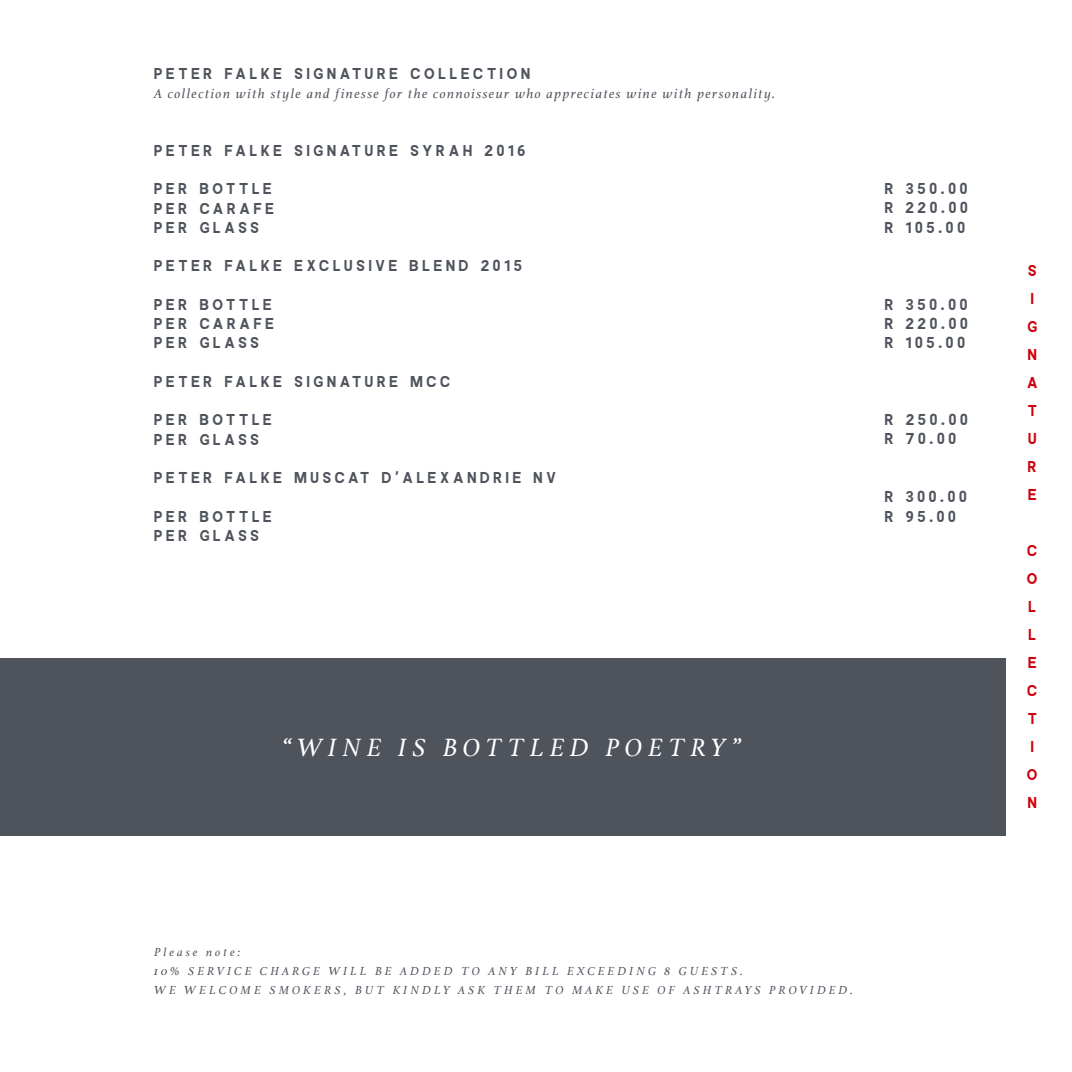
<style>
.page{position:relative;width:1072px;height:1072px;background:#fff}
.page>*{position:absolute;margin:0;border:0;box-sizing:border-box;transform-origin:0 0}
.t1{font:italic 26.25px "Athelas";letter-spacing:.21em;color:#fff}
.t2{font:15.75px "ALISEO Regular";letter-spacing:.24em;color:#4e535c}
.t3{font:15.75px "ALISEO Regular";color:#cd010d}
.t4{font:italic 14px "Athelas";letter-spacing:.1em;color:#4e535c}
.t5{font:italic 12.25px "Athelas";letter-spacing:.24em;color:#4e535c}
</style>
<div class="page">
<div style="left:0;top:658px;width:1005px;height:178px;background:#4e535c"></div>
<p class="t2" style="left:154px;top:64px;width:377px">PETER FALKE SIGNATURE COLLECTION</p>
<p class="t4" style="left:154px;top:82px;width:622px">A collection with style and finesse for the connoisseur who appreciates wine with personality.</p>
<p class="t2" style="left:154px;top:141px;width:372px">PETER FALKE SIGNATURE SYRAH 2016</p>
<p class="t2" style="left:154px;top:180px;width:119px">PER BOTTLE</p>
<p class="t2" style="left:154px;top:199px;width:121px">PER CARAFE</p>
<p class="t2" style="left:154px;top:218px;width:106px">PER GLASS</p>
<p class="t2" style="left:154px;top:257px;width:369px">PETER FALKE EXCLUSIVE BLEND 2015</p>
<p class="t2" style="left:154px;top:295px;width:119px">PER BOTTLE</p>
<p class="t2" style="left:154px;top:315px;width:121px">PER CARAFE</p>
<p class="t2" style="left:154px;top:334px;width:106px">PER GLASS</p>
<p class="t2" style="left:154px;top:372px;width:297px">PETER FALKE SIGNATURE MCC</p>
<p class="t2" style="left:154px;top:411px;width:119px">PER BOTTLE</p>
<p class="t2" style="left:154px;top:430px;width:106px">PER GLASS</p>
<p class="t2" style="left:154px;top:469px;width:403px">PETER FALKE MUSCAT D'ALEXANDRIE NV</p>
<p class="t2" style="left:154px;top:507px;width:119px">PER BOTTLE</p>
<p class="t2" style="left:154px;top:526px;width:106px">PER GLASS</p>
<p class="t2" style="left:884px;top:180px;width:84px">R 350.00</p>
<p class="t2" style="left:884px;top:199px;width:85px">R 220.00</p>
<p class="t2" style="left:884px;top:218px;width:82px">R 105.00</p>
<p class="t2" style="left:884px;top:295px;width:84px">R 350.00</p>
<p class="t2" style="left:884px;top:314px;width:85px">R 220.00</p>
<p class="t2" style="left:884px;top:334px;width:82px">R 105.00</p>
<p class="t2" style="left:884px;top:411px;width:85px">R 250.00</p>
<p class="t2" style="left:884px;top:430px;width:73px">R 70.00</p>
<p class="t2" style="left:884px;top:488px;width:84px">R 300.00</p>
<p class="t2" style="left:884px;top:507px;width:73px">R 95.00</p>
<p class="t1" style="left:282px;top:727px;width:460px">“WINE IS BOTTLED POETRY”</p>
<p class="t5" style="left:154px;top:942px;width:87px">Please note:</p>
<p class="t5" style="left:154px;top:961px;width:590px">10% SERVICE CHARGE WILL BE ADDED TO ANY BILL EXCEEDING 8 GUESTS.</p>
<p class="t5" style="left:154px;top:980px;width:700px">WE WELCOME SMOKERS, BUT KINDLY ASK THEM TO MAKE USE OF ASHTRAYS PROVIDED.</p>
<p class="t3" style="left:1028px;top:261px;width:10px">S</p>
<p class="t3" style="left:1030px;top:289px;width:5px">I</p>
<p class="t3" style="left:1027px;top:317px;width:11px">G</p>
<p class="t3" style="left:1027px;top:345px;width:10px">N</p>
<p class="t3" style="left:1027px;top:373px;width:12px">A</p>
<p class="t3" style="left:1027px;top:401px;width:11px">T</p>
<p class="t3" style="left:1028px;top:429px;width:10px">U</p>
<p class="t3" style="left:1027px;top:457px;width:10px">R</p>
<p class="t3" style="left:1028px;top:485px;width:10px">E</p>
<p class="t3" style="left:1027px;top:541px;width:11px">C</p>
<p class="t3" style="left:1027px;top:569px;width:12px">O</p>
<p class="t3" style="left:1028px;top:597px;width:9px">L</p>
<p class="t3" style="left:1028px;top:625px;width:9px">L</p>
<p class="t3" style="left:1028px;top:653px;width:10px">E</p>
<p class="t3" style="left:1027px;top:681px;width:11px">C</p>
<p class="t3" style="left:1027px;top:709px;width:11px">T</p>
<p class="t3" style="left:1030px;top:737px;width:5px">I</p>
<p class="t3" style="left:1027px;top:765px;width:12px">O</p>
<p class="t3" style="left:1027px;top:793px;width:10px">N</p>
</div>
